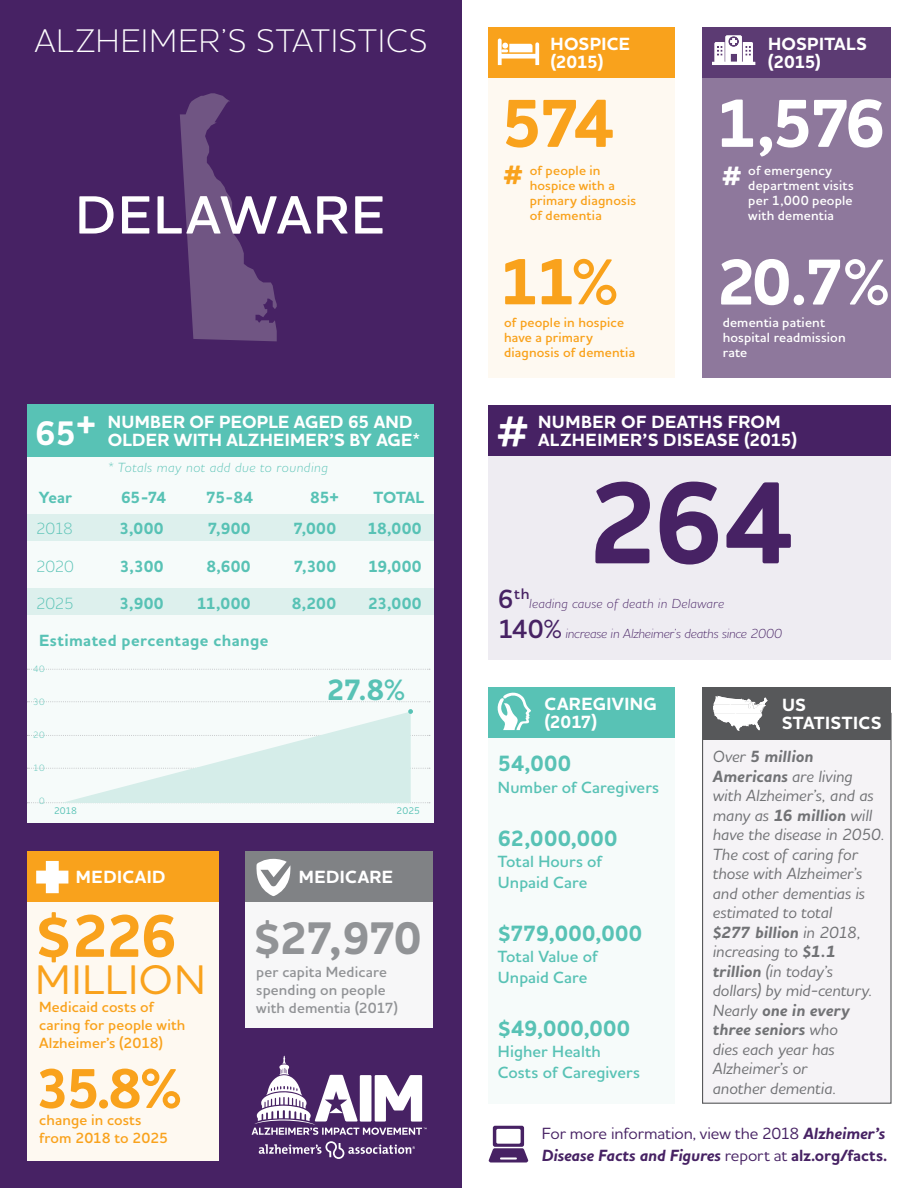
<style>
.page{position:relative;width:918px;height:1188px;background:#fff}
.page>*{position:absolute;margin:0;border:0;box-sizing:border-box;transform-origin:0 0}
.t1{font:700 118.5px "Houschka Alt Pro";color:#472264}
.t2{font:700 69px "Houschka Alt Pro";color:#fff}
.t3{font:700 69px "Houschka Alt Pro";color:#f9a21c}
.t4{font:700 66px "Houschka Alt Pro";color:#fff}
.t5{font:700 66px "Houschka Alt Pro";color:#f9a21c}
.t6{font:700 61.2px "Houschka Alt Pro";color:#f9a21c}
.t7{font:700 57.15px "Houschka Alt Pro";color:#f9a21c}
.t8{font:600 54.75px "Houschka Alt Pro";letter-spacing:.04em;color:#fff}
.t9{font:700 46.5px "Houschka Alt Pro";color:#919396}
.t10{font:700 43.05px "Houschka Alt Pro";color:#fff}
.t11{font:500 42.15px "Houschka Alt Pro";letter-spacing:.02em;color:#f9a21c}
.t12{font:300 33.3px "Houschka Alt Pro";letter-spacing:.04em;color:#fff}
.Table_copy{font:700 30px "Houschka Alt Pro";color:#58c2b5}
.t13{font:800 26.55px "Houschka Alt Pro";color:#f9a21c}
.t14{font:800 26.55px "Houschka Alt Pro";color:#fff}
.Table_copy-2{font:700 22.5px "Houschka Alt Pro";letter-spacing:.015em;color:#58c2b5}
.t15{font:700 18px/18px "Houschka Alt Pro";letter-spacing:.02em;color:#fff}
.t16{font:italic 500 16.5px/19.5px "Houschka Alt Pro";color:#717275}
.Table_copy-3{font:700 16.5px "Houschka Alt Pro";letter-spacing:.02em;color:#58c2b5}
.Table_copy-4{font:600 16.5px/21px "Houschka Alt Pro";letter-spacing:.005em;color:#58c2b5}
.t17{font:500 16.5px/22.5px "Houschka Alt Pro";letter-spacing:-.01em;color:#472264}
.Table_copy-5{font:300 16.5px "Houschka Alt Pro";letter-spacing:-.035em;color:#58c2b5}
.t18{font:600 15.6px "Houschka Alt Pro";color:#472264}
.t19{font:600 15px/18px "Houschka Alt Pro";letter-spacing:.01em;color:#f9a21c}
.t20{font:600 15px/18px "Houschka Alt Pro";letter-spacing:.01em;color:#919396}
.t21{font:600 13.5px/15px "Houschka Alt Pro";letter-spacing:.01em;color:#f9a21c}
.t22{font:600 13.5px/15px "Houschka Alt Pro";letter-spacing:.015em;color:#fff}
.t23{font:italic 300 13.5px "Houschka Alt Pro";letter-spacing:.045em;color:#58c2b5}
.t24{font:italic 300 13.35px "Houschka Alt Pro";letter-spacing:.005em;color:#472264}
.t25{font:italic 300 13.35px "Houschka Alt Pro";letter-spacing:.025em;color:#472264}
.t26{font:500 9.75px "Houschka Alt Pro";letter-spacing:-.005em;color:#58c2b5}
.t27{font:300 9.3px "Houschka Alt Pro";letter-spacing:.03em;color:#58c2b5}
.s1{font-size:34.65px}
.s2{font-weight:800}
.s3{font-size:26.7px}
.s4{font-weight:600;font-style:normal;font-size:26.7px}
.s5{font-weight:700}
.s6{font-weight:700;font-style:italic}
</style>
<div class="page">
<div style="left:0;top:0;width:461px;height:1188px;background:#472264"></div>
<div style="left:489px;top:728px;width:186px;height:376px;background:#f6fbfa"></div>
<div style="left:489px;top:687px;width:186px;height:51px;background:#58c2b5"></div>
<svg style="left:497px;top:692px;width:34px;height:38px"></svg>
<div style="left:27px;top:886px;width:192px;height:275px;background:#fef9f1"></div>
<div style="left:27px;top:851px;width:192px;height:51px;background:#f9a21c"></div>
<svg style="left:36px;top:861px;width:32px;height:32px"></svg>
<div style="left:489px;top:58px;width:186px;height:320px;background:#fef9f1"></div>
<div style="left:489px;top:27px;width:186px;height:51px;background:#f9a21c"></div>
<svg style="left:498px;top:38px;width:41px;height:27px"></svg>
<div style="left:702px;top:58px;width:189px;height:320px;background:#8e789c"></div>
<div style="left:702px;top:27px;width:189px;height:51px;background:#5c3b73"></div>
<svg style="left:489px;top:1126px;width:39px;height:36px"></svg>
<div style="left:702px;top:713px;width:190px;height:391px;background:#f5f3f6;border:1px solid #57585a"></div>
<div style="left:702px;top:687px;width:189px;height:53px;background:#57585a"></div>
<svg style="left:713px;top:696px;width:55px;height:35px"></svg>
<div style="left:27px;top:439px;width:406px;height:384px;background:#f6fbfa"></div>
<div style="left:27px;top:514px;width:406px;height:27px;background:#ddf0ed"></div>
<div style="left:27px;top:588px;width:406px;height:27px;background:#ddf0ed"></div>
<svg style="left:27px;top:669px;width:403px;height:1px"></svg>
<svg style="left:27px;top:701px;width:403px;height:1px"></svg>
<div style="left:27px;top:404px;width:406px;height:53px;background:#58c2b5"></div>
<div style="left:489px;top:440px;width:402px;height:220px;background:#eeecf2"></div>
<div style="left:489px;top:405px;width:402px;height:51px;background:#472264"></div>
<svg style="left:712px;top:35px;width:43px;height:30px"></svg>
<div style="left:246px;top:886px;width:187px;height:142px;background:#f7f7f8"></div>
<div style="left:246px;top:851px;width:187px;height:51px;background:#808285"></div>
<svg style="left:256px;top:859px;width:35px;height:37px"></svg>
<svg style="left:259px;top:1141px;width:156px;height:18px"></svg>
<svg style="left:252px;top:1056px;width:175px;height:79px"></svg>
<svg style="left:180px;top:93px;width:97px;height:248px"></svg>
<svg style="left:27px;top:709px;width:403px;height:94px"></svg>
<h3 class="t12" style="left:35px;top:20px;width:394px">ALZHEIMER’S STATISTICS</h3>
<p class="t8" style="left:75px;top:180px;width:311px">DELAWARE</p>
<p class="t15" style="left:550px;top:36px;width:81px">HOSPICE (2015)</p>
<p class="t15" style="left:768px;top:36px;width:100px">HOSPITALS (2015)</p>
<p class="t3" style="left:501px;top:79px;width:115px">574</p>
<p class="t2" style="left:716px;top:79px;width:172px">1,576</p>
<h3 class="t13" style="left:504px;top:156px;width:20px">#</h3>
<p class="t21" style="left:530px;top:163px;width:108px">of people in hospice with a primary diagnosis of dementia</p>
<p class="t5" style="left:499px;top:239px;width:120px">11%</p>
<p class="t21" style="left:504px;top:315px;width:133px">of people in hospice have a primary diagnosis of dementia</p>
<p class="t22" style="left:748px;top:163px;width:107px">of emergency department visits per 1,000 people with dementia</p>
<h3 class="t14" style="left:723px;top:156px;width:20px">#</h3>
<p class="t4" style="left:717px;top:239px;width:174px">20.7%</p>
<p class="t22" style="left:723px;top:315px;width:125px">dementia patient hospital readmission rate</p>
<p class="t15" style="left:108px;top:414px;width:314px;text-indent:-73px"><span class="s1">65+</span> NUMBER OF PEOPLE AGED 65 AND<br>OLDER WITH ALZHEIMER’S BY AGE*</p>
<p class="t15" style="left:538px;top:414px;width:244px">NUMBER OF DEATHS FROM</p>
<h3 class="t10" style="left:498px;top:401px;width:31px">#</h3>
<p class="t15" style="left:538px;top:432px;width:261px">ALZHEIMER’S DISEASE (2015)</p>
<p class="t23" style="left:109px;top:459px;width:221px">* Totals may not add due to rounding</p>
<p class="Table_copy-3" style="left:39px;top:487px;width:35px">Year</p>
<p class="Table_copy-3" style="left:121px;top:487px;width:47px">65-74</p>
<p class="Table_copy-3" style="left:206px;top:487px;width:49px">75-84</p>
<p class="Table_copy-3" style="left:310px;top:487px;width:30px">85+</p>
<p class="Table_copy-3" style="left:374px;top:487px;width:52px">TOTAL</p>
<p class="Table_copy-5" style="left:36px;top:518px;width:38px">2018</p>
<p class="Table_copy-3" style="left:120px;top:518px;width:46px">3,000</p>
<p class="Table_copy-3" style="left:208px;top:518px;width:44px">7,900</p>
<p class="Table_copy-3" style="left:293px;top:518px;width:44px">7,000</p>
<p class="Table_copy-3" style="left:368px;top:518px;width:56px">18,000</p>
<p class="Table_copy-5" style="left:36px;top:556px;width:39px">2020</p>
<p class="Table_copy-3" style="left:120px;top:555px;width:45px">3,300</p>
<p class="Table_copy-3" style="left:206px;top:555px;width:46px">8,600</p>
<p class="Table_copy-3" style="left:294px;top:555px;width:44px">7,300</p>
<p class="Table_copy-3" style="left:368px;top:555px;width:55px">19,000</p>
<p class="Table_copy-5" style="left:36px;top:593px;width:39px">2025</p>
<p class="Table_copy-3" style="left:119px;top:593px;width:46px">3,900</p>
<p class="Table_copy-3" style="left:197px;top:593px;width:56px">11,000</p>
<p class="Table_copy-3" style="left:292px;top:593px;width:46px">8,200</p>
<p class="Table_copy-3" style="left:368px;top:593px;width:55px">23,000</p>
<p class="Table_copy-3" style="left:39px;top:630px;width:231px">Estimated percentage change</p>
<p class="t27" style="left:33px;top:663px;width:13px">40</p>
<p class="t27" style="left:33px;top:696px;width:13px">30</p>
<p class="t27" style="left:33px;top:729px;width:13px">20</p>
<p class="t27" style="left:33px;top:762px;width:13px">10</p>
<p class="t27" style="left:39px;top:795px;width:7px">0</p>
<p class="Table_copy" style="left:327px;top:670px;width:80px">27.8%</p>
<p class="t26" style="left:54px;top:804px;width:25px">2018</p>
<p class="t26" style="left:397px;top:804px;width:25px">2025</p>
<p class="t15" style="left:76px;top:868px;width:91px">MEDICAID</p>
<p class="t15" style="left:299px;top:868px;width:96px">MEDICARE</p>
<p class="t6" style="left:35px;top:896px;width:144px">$226</p>
<p class="t9" style="left:254px;top:908px;width:170px">$27,970</p>
<h3 class="t11" style="left:36px;top:953px;width:172px">MILLION</h3>
<p class="t19" style="left:39px;top:998px;width:148px">Medicaid costs of caring for people with<br>Alzheimer’s (2018)</p>
<p class="t7" style="left:36px;top:1052px;width:147px">35.8<span class="s2">%</span></p>
<p class="t19" style="left:39px;top:1111px;width:131px">change in costs from 2018 to 2025</p>
<p class="t20" style="left:256px;top:963px;width:143px">per capita Medicare spending on people with dementia (2017)</p>
<p class="t1" style="left:588px;top:446px;width:208px">264</p>
<p class="t18" style="left:498px;top:583px;width:33px"><span class="s3">6</span>th</p>
<p class="t25" style="left:529px;top:594px;width:196px">leading cause of death in Delaware</p>
<p class="t24" style="left:498px;top:625px;width:286px"><span class="s4">140%</span> increase in Alzheimer’s deaths since 2000</p>
<p class="t15" style="left:545px;top:695px;width:114px">CAREGIVING (2017)</p>
<p class="Table_copy-2" style="left:498px;top:749px;width:75px">54,000</p>
<p class="Table_copy-4" style="left:498px;top:776px;width:163px">Number of Caregivers</p>
<p class="Table_copy-2" style="left:498px;top:824px;width:121px">62,000,000</p>
<p class="Table_copy-4" style="left:498px;top:851px;width:106px">Total Hours of<br>Unpaid Care</p>
<p class="Table_copy-2" style="left:498px;top:919px;width:146px">$779,000,000</p>
<p class="Table_copy-4" style="left:498px;top:946px;width:102px">Total Value of<br>Unpaid Care</p>
<p class="Table_copy-2" style="left:498px;top:1014px;width:134px">$49,000,000</p>
<p class="Table_copy-4" style="left:498px;top:1041px;width:144px">Higher Health<br>Costs of Caregivers</p>
<p class="t15" style="left:782px;top:696px;width:101px">US<br>STATISTICS</p>
<p class="t16" style="left:713px;top:746px;width:173px">Over <span class="s5">5 million<br>Americans</span> are living with Alzheimer’s, and as many as <span class="s5">16 million</span> will have the disease in 2050.<br>The cost of caring for those with Alzheimer’s and other dementias is estimated to total<br><span class="s5">$277 billion</span> in 2018, increasing to <span class="s5">$1.1 trillion</span> (in today’s dollars) by mid-century.<br>Nearly <span class="s5">one in every three seniors</span> who<br>dies each year has<br>Alzheimer’s or<br>another dementia.</p>
<p class="t17" style="left:542px;top:1121px;width:347px">For more information, view the 2018 <span class="s6">Alzheimer’s<br>Disease Facts and Figures</span> report at <span class="s5">alz.org/facts.</span></p>
</div>
